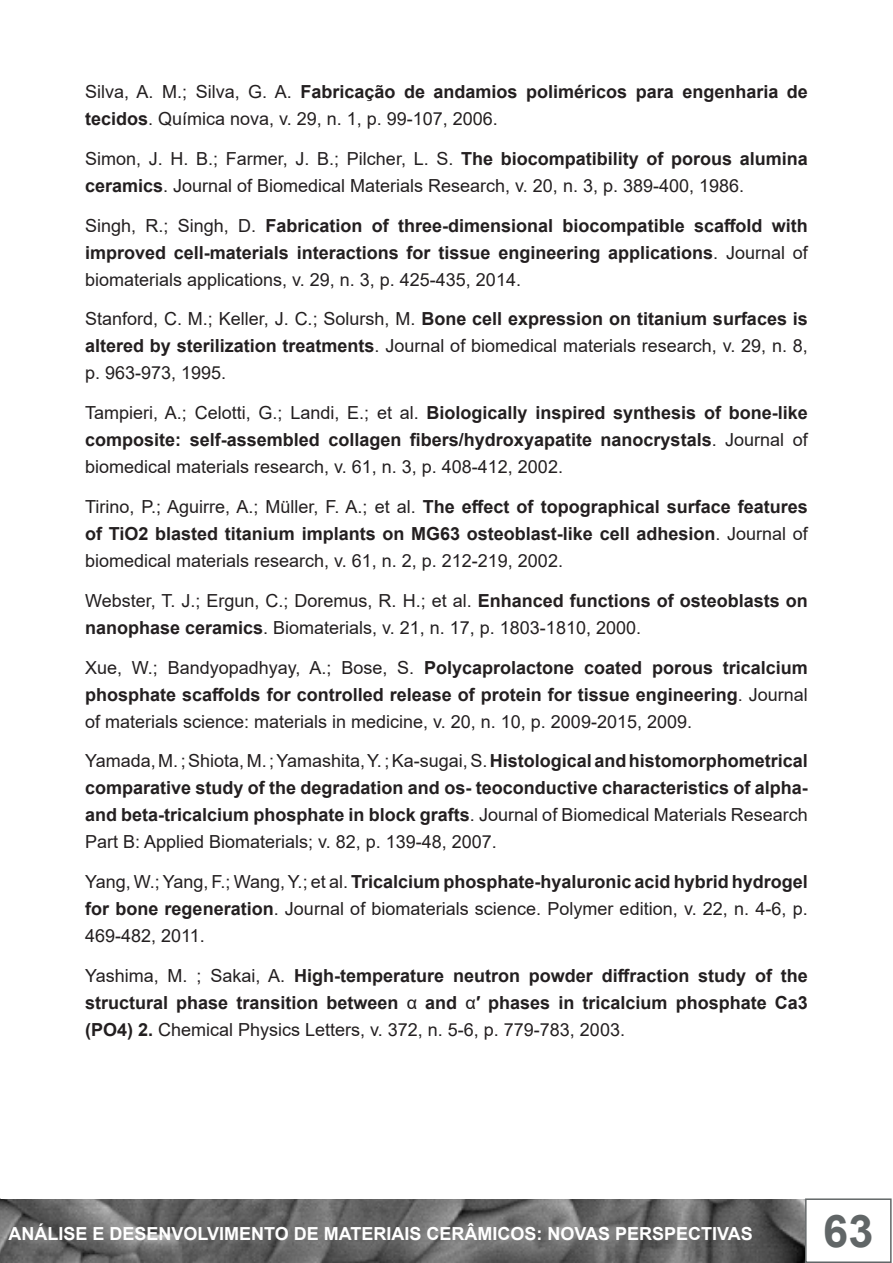
<style>
.page{position:relative;width:893px;height:1263px;background:#fff}
.page>*{position:absolute;margin:0;border:0;box-sizing:border-box;transform-origin:0 0}
.t1{font:700 45px "Arial";color:#616667}
.t2{font:700 18px/27px "Arial";color:#231f20;text-align:justify}
.t3{font:18px/27px "Arial";color:#231f20}
.t4{font:700 18px "Arial";color:#fff}
.s1{font-weight:700}
.s2{font-weight:400}
</style>
<div class="page">
<img style="left:0;top:1199px;width:805px;height:64px">
<div style="left:805px;top:1198px;width:87px;height:65px;border:2px solid #616667"></div>
<p class="t3" style="left:85px;top:78px;width:724px">Silva, A. M.; Silva, G. A. <span class="s1">Fabricação de andamios poliméricos para engenharia de tecidos</span>. Química nova, v. 29, n. 1, p. 99-107, 2006.</p>
<p class="t3" style="left:85px;top:145px;width:724px">Simon, J. H. B.; Farmer, J. B.; Pilcher, L. S. <span class="s1">The biocompatibility of porous alumina ceramics</span>. Journal of Biomedical Materials Research, v. 20, n. 3, p. 389-400, 1986.</p>
<p class="t2" style="left:85px;top:212px;width:724px"><span class="s2">Singh, R.; Singh, D.</span> Fabrication of three-dimensional biocompatible scaffold with improved cell-materials interactions for tissue engineering applications<span class="s2">. Journal of biomaterials applications, v. 29, n. 3, p. 425-435, 2014.</span></p>
<p class="t3" style="left:85px;top:305px;width:724px;text-align:justify">Stanford, C. M.; Keller, J. C.; Solursh, M. <span class="s1">Bone cell expression on titanium surfaces is altered by sterilization treatments</span>. Journal of biomedical materials research, v. 29, n. 8, p. 963-973, 1995.</p>
<p class="t2" style="left:85px;top:400px;width:724px"><span class="s2">Tampieri, A.; Celotti, G.; Landi, E.; et al.</span> Biologically inspired synthesis of bone-like composite: self-assembled collagen fibers/hydroxyapatite nanocrystals<span class="s2">. Journal of biomedical materials research, v. 61, n. 3, p. 408-412, 2002.</span></p>
<p class="t2" style="left:85px;top:493px;width:724px"><span class="s2">Tirino, P.; Aguirre, A.; Müller, F. A.; et al.</span> The effect of topographical surface features of TiO2 blasted titanium implants on MG63 osteoblast-like cell adhesion<span class="s2">. Journal of biomedical materials research, v. 61, n. 2, p. 212-219, 2002.</span></p>
<p class="t3" style="left:85px;top:587px;width:724px">Webster, T. J.; Ergun, C.; Doremus, R. H.; et al. <span class="s1">Enhanced functions of osteoblasts on nanophase ceramics</span>. Biomaterials, v. 21, n. 17, p. 1803-1810, 2000.</p>
<p class="t3" style="left:85px;top:654px;width:724px;text-align:justify">Xue, W.; Bandyopadhyay, A.; Bose, S. <span class="s1">Polycaprolactone coated porous tricalcium phosphate scaffolds for controlled release of protein for tissue engineering</span>. Journal of materials science: materials in medicine, v. 20, n. 10, p. 2009-2015, 2009.</p>
<p class="t2" style="left:85px;top:748px;width:724px"><span class="s2">Yamada, M. ; Shiota, M. ; Yamashita, Y. ; Ka-sugai, S.</span> Histological and histomorphometrical comparative study of the degradation and os- teoconductive characteristics of alpha&shy;and beta-tricalcium phosphate in block grafts<span class="s2">. Journal of Biomedical Materials Research Part B: Applied Biomaterials; v. 82, p. 139-48, 2007.</span></p>
<p class="t3" style="left:85px;top:868px;width:724px;text-align:justify">Yang, W.; Yang, F.; Wang, Y.; et al. <span class="s1">Tricalcium phosphate-hyaluronic acid hybrid hydrogel for bone regeneration</span>. Journal of biomaterials science. Polymer edition, v. 22, n. 4-6, p.<br>469-482, 2011.</p>
<p class="t2" style="left:85px;top:962px;width:724px"><span class="s2">Yashima, M. ; Sakai, A.</span> High-temperature neutron powder diffraction study of the structural phase transition between <span class="s2">α</span> and <span class="s2">α</span>′ phases in tricalcium phosphate Ca3 (PO4) 2. <span class="s2">Chemical Physics Letters, v. 372, n. 5-6, p. 779-783, 2003.</span></p>
<p class="t4" style="left:8px;top:1221px;width:746px">ANÁLISE E DESENVOLVIMENTO DE MATERIAIS CERÂMICOS: NOVAS PERSPECTIVAS</p>
<h1 class="t1" style="left:823px;top:1199px;width:52px">63</h1>
</div>
